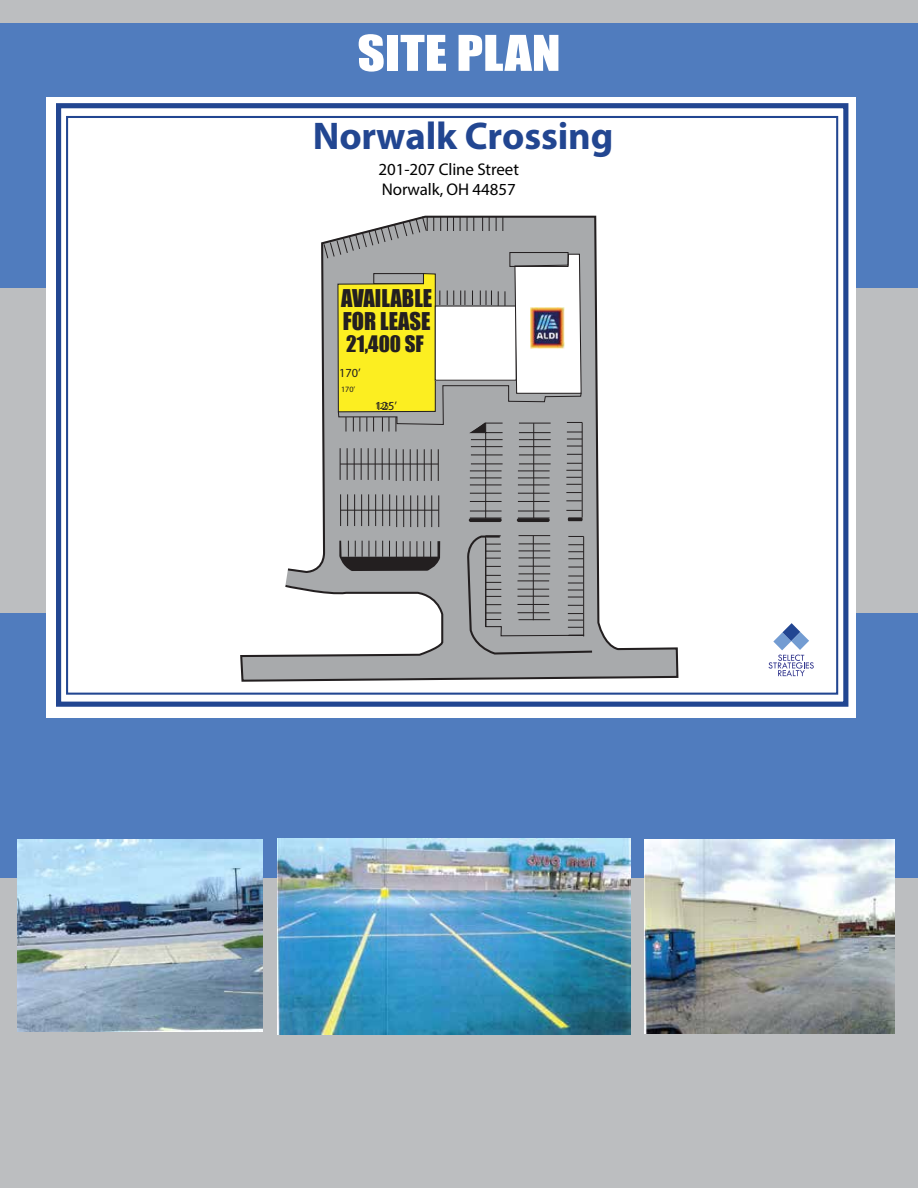
<style>
.page{position:relative;width:918px;height:1188px;background:#bcbec0}
.page>*{position:absolute;margin:0;border:0;box-sizing:border-box;transform-origin:0 0}
.t1{font:45.45px "Impact";color:#fff;scale:1.17 1}
.t2{font:700 38.7px "Myriad Pro";letter-spacing:-.005em;color:#224691}
.t3{font:22.5px/23.2px "Impact";color:#231f20}
.t4{font:20.85px "Impact";color:#231f20}
.t5{font:16.95px/20.4px "Myriad Pro";letter-spacing:-.005em;color:#020202}
.t6{font:12.3px "Myriad Pro";color:#231f20}
.t7{font:8.1px "Myriad Pro";color:#231f20}
</style>
<div class="page">
<div style="left:0;top:23px;width:918px;height:265px;background:#507cbe"></div>
<div style="left:0;top:613px;width:918px;height:265px;background:#507cbe"></div>
<div style="left:46px;top:97px;width:810px;height:621px;background:#fff"></div>
<svg style="left:240px;top:215px;width:439px;height:467px"></svg>
<svg style="left:466px;top:535px;width:128px;height:121px;background:#999a9c"></svg>
<div style="left:56px;top:103px;width:792px;height:604px;border:5px solid #224691"></div>
<svg style="left:768px;top:623px;width:46px;height:53px"></svg>
<img style="left:644px;top:839px;width:250px;height:195px">
<img style="left:277px;top:839px;width:354px;height:195px">
<img style="left:17px;top:839px;width:246px;height:193px">
<h1 class="t1" style="left:357px;top:18px;width:175px">SITE PLAN</h1>
<h2 class="t2" style="left:313px;top:111px;width:302px">Norwalk Crossing</h2>
<p class="t5" style="left:379px;top:159px;width:142px">201-207 Cline Street<br>Norwalk, OH 44857</p>
<h3 class="t3" style="left:341px;top:286px;width:93px">AVAILABLE<br>FOR LEASE</h3>
<p class="t4" style="left:346px;top:328px;width:79px">21,400 SF</p>
<p class="t6" style="left:339px;top:365px;width:23px">170’</p>
<p class="t7" style="left:341px;top:385px;width:16px">170’</p>
<p class="t6" style="left:375px;top:398px;width:23px">125’</p>
</div>
